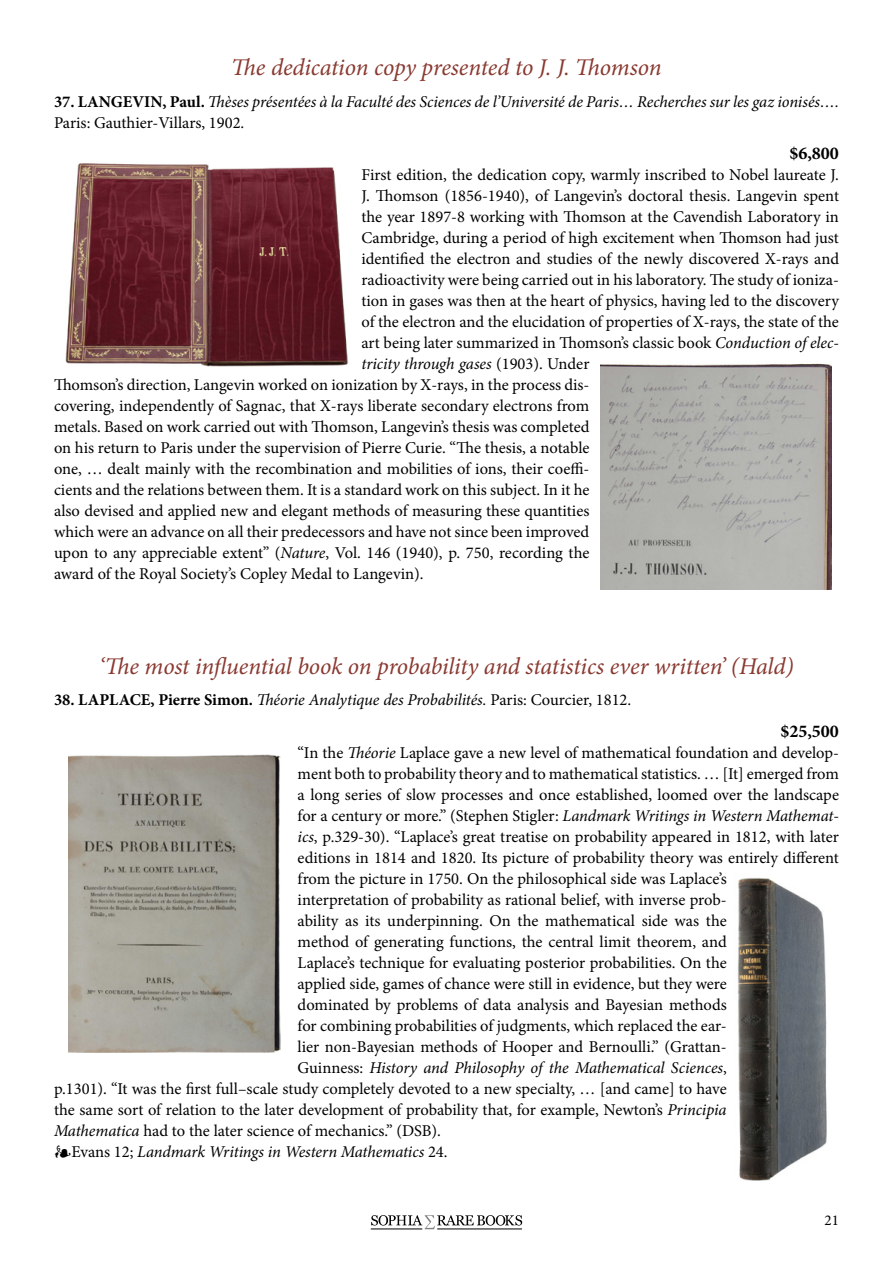
<style>
.page{position:relative;width:893px;height:1263px;background:#fff}
.page>*{position:absolute;margin:0;border:0;box-sizing:border-box;transform-origin:0 0}
.t1{font:italic 24px "Minion Pro";letter-spacing:-.01em;color:#893930}
.t2{font:700 18px "Minion Pro";color:#000}
.t3{font:16.5px "Minion Pro";color:#000}
.t4{font:italic 16.5px/21px "Minion Pro";letter-spacing:-.01em;color:#000}
.t5{font:15px "Minion Pro";color:#000}
.s1{font-weight:700;font-style:normal}
.s2{font-style:normal}
.s3{font-style:italic}
</style>
<div class="page">
<svg style="left:371px;top:1215px;width:151px;height:14px"></svg>
<hr style="left:371px;top:1228px;width:51px;height:1px;background:#000101">
<hr style="left:437px;top:1228px;width:85px;height:1px;background:#000101">
<img style="left:68px;top:754px;width:213px;height:299px">
<img style="left:601px;top:363px;width:231px;height:227px">
<img style="left:66px;top:163px;width:283px;height:203px">
<img style="left:737px;top:878px;width:90px;height:302px">
<h1 class="t1" style="left:231px;top:51px;width:432px">The dedication copy presented to J. J. Thomson</h1>
<p class="t4" style="left:54px;top:91px;width:786px"><span class="s1">37. LANGEVIN, Paul.</span> Thèses présentées à la Faculté des Sciences de l’Université de Paris… Recherches sur les gaz ionisés….<br><span class="s2">Paris: Gauthier-Villars, 1902.</span></p>
<p class="t2" style="left:789px;top:141px;width:51px">$6,800</p>
<p class="t3" style="left:361px;top:164px;width:479px">First edition, the dedication copy, warmly inscribed to Nobel laureate J.</p>
<p class="t3" style="left:361px;top:185px;width:479px">J. Thomson (1856-1940), of Langevin’s doctoral thesis. Langevin spent</p>
<p class="t3" style="left:361px;top:206px;width:479px">the year 1897-8 working with Thomson at the Cavendish Laboratory in</p>
<p class="t3" style="left:361px;top:227px;width:479px">Cambridge, during a period of high excitement when Thomson had just</p>
<p class="t3" style="left:361px;top:248px;width:479px">identified the electron and studies of the newly discovered X-rays and</p>
<p class="t3" style="left:361px;top:269px;width:479px">radioactivity were being carried out in his laboratory. The study of ioniza-</p>
<p class="t3" style="left:361px;top:290px;width:479px">tion in gases was then at the heart of physics, having led to the discovery</p>
<p class="t3" style="left:361px;top:311px;width:479px">of the electron and the elucidation of properties of X-rays, the state of the</p>
<p class="t3" style="left:361px;top:332px;width:479px">art being later summarized in Thomson’s classic book <span class="s3">Conduction of elec-</span></p>
<p class="t4" style="left:361px;top:353px;width:229px">tricity through gases <span class="s2">(1903). Under</span></p>
<p class="t3" style="left:54px;top:374px;width:537px">Thomson’s direction, Langevin worked on ionization by X-rays, in the process dis-</p>
<p class="t3" style="left:54px;top:395px;width:537px">covering, independently of Sagnac, that X-rays liberate secondary electrons from</p>
<p class="t3" style="left:54px;top:416px;width:537px">metals. Based on work carried out with Thomson, Langevin’s thesis was completed</p>
<p class="t3" style="left:54px;top:437px;width:537px">on his return to Paris under the supervision of Pierre Curie. “The thesis, a notable</p>
<p class="t3" style="left:54px;top:458px;width:537px">one, … dealt mainly with the recombination and mobilities of ions, their coeffi-</p>
<p class="t3" style="left:54px;top:479px;width:537px">cients and the relations between them. It is a standard work on this subject. In it he</p>
<p class="t3" style="left:54px;top:500px;width:537px">also devised and applied new and elegant methods of measuring these quantities</p>
<p class="t3" style="left:54px;top:521px;width:537px">which were an advance on all their predecessors and have not since been improved</p>
<p class="t3" style="left:54px;top:542px;width:537px">upon to any appreciable extent” (<span class="s3">Nature</span>, Vol. 146 (1940), p. 750, recording the</p>
<p class="t3" style="left:54px;top:563px;width:371px">award of the Royal Society’s Copley Medal to Langevin).</p>
<h1 class="t1" style="left:99px;top:649px;width:696px">‘The most influential book on probability and statistics ever written’ (Hald)</h1>
<p class="t4" style="left:54px;top:689px;width:579px"><span class="s1">38. LAPLACE, Pierre Simon.</span> Théorie Analytique des Probabilités. <span class="s2">Paris: Courcier, 1812.</span></p>
<p class="t2" style="left:780px;top:718px;width:60px">$25,500</p>
<p class="t3" style="left:298px;top:741px;width:543px">“In the <span class="s3">Théorie</span> Laplace gave a new level of mathematical foundation and develop-</p>
<p class="t3" style="left:298px;top:762px;width:543px">ment both to probability theory and to mathematical statistics. … [It] emerged from</p>
<p class="t3" style="left:298px;top:783px;width:543px">a long series of slow processes and once established, loomed over the landscape</p>
<p class="t3" style="left:298px;top:804px;width:543px">for a century or more.” (Stephen Stigler: <span class="s3">Landmark Writings in Western Mathemat-</span></p>
<p class="t3" style="left:298px;top:825px;width:543px"><span class="s3">ics</span>, p.329-30). “Laplace’s great treatise on probability appeared in 1812, with later</p>
<p class="t3" style="left:298px;top:846px;width:543px">editions in 1814 and 1820. Its picture of probability theory was entirely different</p>
<p class="t3" style="left:298px;top:867px;width:431px">from the picture in 1750. On the philosophical side was Laplace’s</p>
<p class="t3" style="left:298px;top:888px;width:431px">interpretation of probability as rational belief, with inverse prob-</p>
<p class="t3" style="left:298px;top:909px;width:431px">ability as its underpinning. On the mathematical side was the</p>
<p class="t3" style="left:298px;top:930px;width:431px">method of generating functions, the central limit theorem, and</p>
<p class="t3" style="left:298px;top:951px;width:431px">Laplace’s technique for evaluating posterior probabilities. On the</p>
<p class="t3" style="left:298px;top:972px;width:431px">applied side, games of chance were still in evidence, but they were</p>
<p class="t3" style="left:298px;top:993px;width:431px">dominated by problems of data analysis and Bayesian methods</p>
<p class="t3" style="left:298px;top:1014px;width:431px">for combining probabilities of judgments, which replaced the ear-</p>
<p class="t3" style="left:298px;top:1035px;width:431px">lier non-Bayesian methods of Hooper and Bernoulli.” (Grattan-</p>
<p class="t4" style="left:298px;top:1057px;width:431px"><span class="s2">Guinness:</span> History and Philosophy of the Mathematical Sciences<span class="s2">,</span></p>
<p class="t3" style="left:54px;top:1077px;width:674px">p.1301). “It was the first full–scale study completely devoted to a new specialty, … [and came] to have</p>
<p class="t3" style="left:54px;top:1098px;width:674px">the same sort of relation to the later development of probability that, for example, Newton’s <span class="s3">Principia</span></p>
<p class="t3" style="left:54px;top:1119px;width:389px"><span class="s3">Mathematica</span> had to the later science of mechanics.” (DSB).</p>
<p class="t4" style="left:54px;top:1141px;width:395px"><span class="s2">❧Evans 12;</span> Landmark Writings in Western Mathematics <span class="s2">24.</span></p>
<p class="t5" style="left:825px;top:1210px;width:16px">21</p>
</div>
